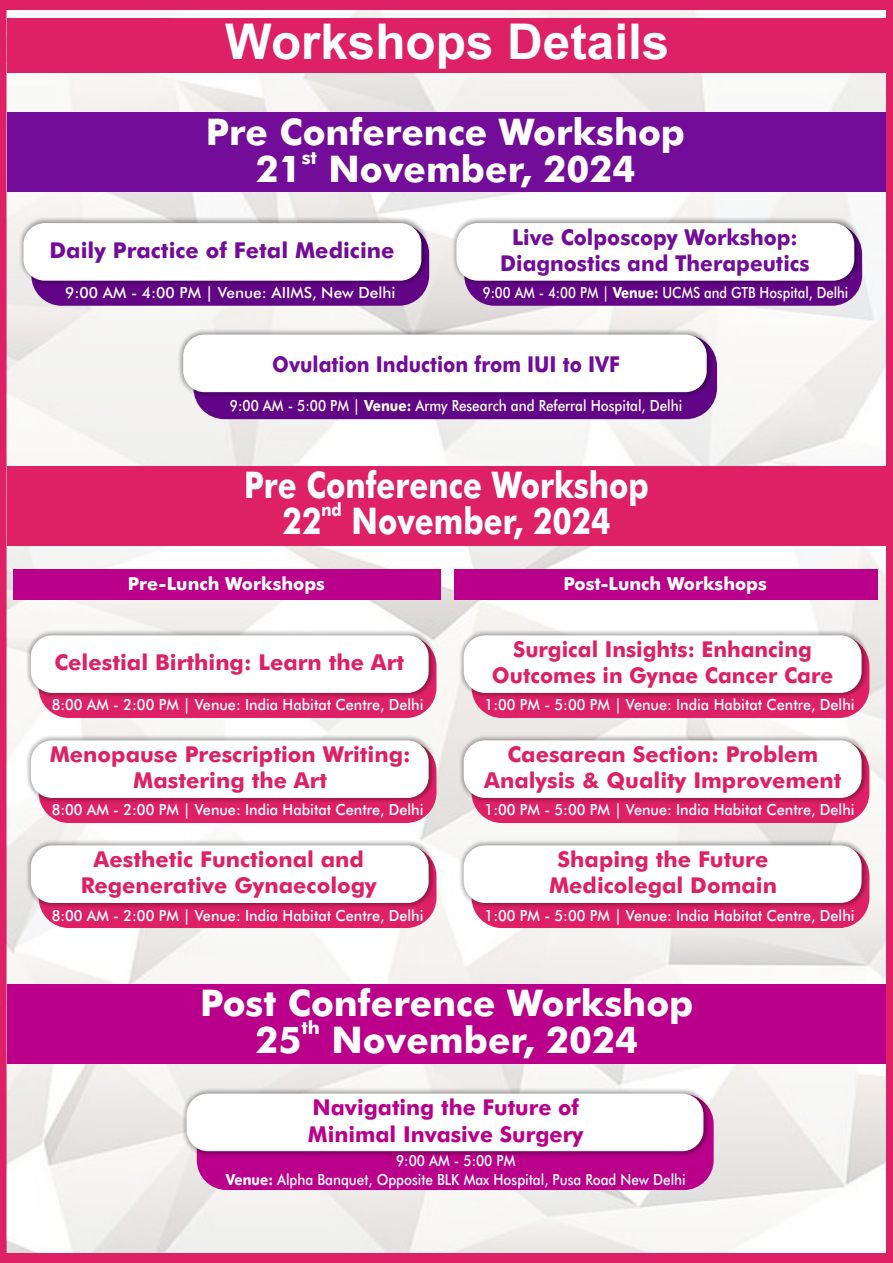
<style>
.page{position:relative;width:893px;height:1263px;background:#de2165}
.page>*{position:absolute;margin:0;border:0;box-sizing:border-box;transform-origin:0 0}
.t1{font:700 49.35px "Arial";color:#fff}
.t2{font:700 36.75px "Futura BT";color:#fff}
.t3{font:700 36.75px "Futura BT";color:#fff;scale:.84 1}
.t4{font:700 21.9px/26.2px "Futura BT";color:#de2165;text-align:center}
.t5{font:700 21.9px/26.2px "Futura BT";color:#de2165;text-align:center;scale:.96 1}
.t6{font:700 21.9px/26.2px "Futura BT";color:#720c99;text-align:center;scale:.96 1}
.t7{font:700 21.9px/26.2px "Futura BT";color:#ba008b}
.t8{font:700 21.9px "Futura BT";color:#720c99;scale:.9 1}
.t9{font:700 21.9px "Futura BT";color:#720c99}
.t10{font:700 18.45px "Futura BT";color:#fff}
.t11{font:700 18.45px "Futura BT";color:#fff;scale:.84 1}
.t12{font:700 18px "Futura BT";color:#fff}
.t13{font:500 15.45px "Futura BT";color:#fff;scale:.94 1}
.t14{font:500 15.45px/18.5px "Futura BT";color:#fff;text-align:center;scale:.88 1}
.t15{font:500 15.45px "Futura BT";color:#fff;scale:.85 1}
.t16{font:500 15.45px "Futura BT";color:#fff}
.s1{font-weight:700}
</style>
<div class="page">
<img style="left:7px;top:10px;width:878px;height:1243px">
<div style="left:7px;top:113px;width:878px;height:79px;background:#720c99"></div>
<div style="left:31px;top:224px;width:398px;height:82px;background:#610485;border-radius:30px"></div>
<div style="left:15px;top:214px;width:415px;height:75px;background:#151616;opacity:.49"></div>
<div style="left:24px;top:223px;width:397px;height:58px;background:#fff;border-radius:21px"></div>
<div style="left:464px;top:224px;width:398px;height:82px;background:#610485;border-radius:30px"></div>
<div style="left:448px;top:214px;width:415px;height:75px;background:#151616;opacity:.49"></div>
<div style="left:456px;top:223px;width:398px;height:58px;background:#fff;border-radius:21px"></div>
<div style="left:194px;top:335px;width:523px;height:84px;background:#610485;border-radius:31px"></div>
<div style="left:175px;top:326px;width:540px;height:75px;background:#151616;opacity:.49"></div>
<div style="left:183px;top:335px;width:524px;height:57px;background:#fff;border-radius:21px"></div>
<div style="left:7px;top:466px;width:878px;height:80px;background:#de2165"></div>
<div style="left:13px;top:569px;width:428px;height:30px;background:#ba008b"></div>
<div style="left:454px;top:569px;width:424px;height:30px;background:#ba008b"></div>
<div style="left:7px;top:985px;width:878px;height:79px;background:#ba008b"></div>
<div style="left:197px;top:1094px;width:517px;height:96px;background:#ba008b;border-radius:30px"></div>
<div style="left:178px;top:1085px;width:534px;height:75px;background:#151616;opacity:.49"></div>
<div style="left:187px;top:1093px;width:516px;height:58px;background:#fff;border-radius:21px"></div>
<div style="left:7px;top:18px;width:878px;height:55px;background:#de2165"></div>
<div style="left:39px;top:636px;width:397px;height:82px;background:#de2165;border-radius:30px"></div>
<div style="left:22px;top:627px;width:415px;height:74px;background:#151616;opacity:.49"></div>
<div style="left:31px;top:635px;width:398px;height:58px;background:#fff;border-radius:21px"></div>
<div style="left:472px;top:636px;width:397px;height:82px;background:#de2165;border-radius:30px"></div>
<div style="left:455px;top:627px;width:415px;height:74px;background:#151616;opacity:.49"></div>
<div style="left:464px;top:635px;width:398px;height:58px;background:#fff;border-radius:21px"></div>
<div style="left:39px;top:741px;width:397px;height:82px;background:#de2165;border-radius:30px"></div>
<div style="left:22px;top:732px;width:415px;height:75px;background:#151616;opacity:.49"></div>
<div style="left:31px;top:740px;width:398px;height:58px;background:#fff;border-radius:21px"></div>
<div style="left:472px;top:741px;width:397px;height:82px;background:#de2165;border-radius:30px"></div>
<div style="left:455px;top:732px;width:415px;height:75px;background:#151616;opacity:.49"></div>
<div style="left:464px;top:740px;width:398px;height:58px;background:#fff;border-radius:21px"></div>
<div style="left:39px;top:846px;width:397px;height:82px;background:#de2165;border-radius:30px"></div>
<div style="left:22px;top:837px;width:415px;height:75px;background:#151616;opacity:.49"></div>
<div style="left:31px;top:845px;width:398px;height:58px;background:#fff;border-radius:21px"></div>
<div style="left:472px;top:846px;width:397px;height:82px;background:#de2165;border-radius:30px"></div>
<div style="left:455px;top:837px;width:415px;height:75px;background:#151616;opacity:.49"></div>
<div style="left:464px;top:845px;width:398px;height:58px;background:#fff;border-radius:21px"></div>
<h1 class="t1" style="left:225px;top:23px;width:445px">Workshops Details</h1>
<h2 class="t2" style="left:206px;top:117px;width:481px">Pre Conference Workshop</h2>
<p class="t10" style="left:302px;top:150px;width:17px">st</p>
<h2 class="t2" style="left:256px;top:154px;width:381px">21 November, 2024</h2>
<h3 class="t9" style="left:49px;top:241px;width:346px">Daily Practice of Fetal Medicine</h3>
<p class="t16" style="left:65px;top:286px;width:332px">9:00 AM - 4:00 PM | Venue: AIIMS, New Delhi</p>
<h3 class="t6" style="left:500px;top:226px;width:324px">Live Colposcopy Workshop:<br>Diagnostics and Therapeutics</h3>
<p class="t15" style="left:483px;top:286px;width:432px">9:00 AM - 4:00 PM | <span class="s1">Venue:</span> UCMS and GTB Hospital, Delhi</p>
<h3 class="t8" style="left:272px;top:355px;width:388px">Ovulation Induction from IUI to IVF</h3>
<p class="t14" style="left:230px;top:398px;width:516px">9:00 AM - 5:00 PM | <span class="s1">Venue:</span> Army Research and Referral Hospital, Delhi</p>
<h2 class="t3" style="left:244px;top:470px;width:483px">Pre Conference Workshop</h2>
<p class="t11" style="left:321px;top:502px;width:26px">nd</p>
<h2 class="t3" style="left:283px;top:506px;width:392px">22 November, 2024</h2>
<p class="t12" style="left:128px;top:576px;width:199px">Pre-Lunch Workshops</p>
<p class="t12" style="left:563px;top:576px;width:205px">Post-Lunch Workshops</p>
<h3 class="t4" style="left:55px;top:651px;width:351px">Celestial Birthing: Learn the Art</h3>
<h3 class="t5" style="left:492px;top:638px;width:357px">Surgical Insights: Enhancing<br>Outcomes in Gynae Cancer Care</h3>
<p class="t13" style="left:52px;top:698px;width:397px">8:00 AM - 2:00 PM | Venue: India Habitat Centre, Delhi</p>
<p class="t13" style="left:485px;top:698px;width:395px">1:00 PM - 5:00 PM | Venue: India Habitat Centre, Delhi</p>
<h3 class="t4" style="left:50px;top:743px;width:362px">Menopause Prescription Writing:<br>Mastering the Art</h3>
<h3 class="t4" style="left:484px;top:743px;width:359px">Caesarean Section: Problem<br>Analysis &amp; Quality Improvement</h3>
<p class="t13" style="left:52px;top:804px;width:397px">8:00 AM - 2:00 PM | Venue: India Habitat Centre, Delhi</p>
<p class="t13" style="left:485px;top:804px;width:395px">1:00 PM - 5:00 PM | Venue: India Habitat Centre, Delhi</p>
<h3 class="t4" style="left:81px;top:848px;width:298px">Aesthetic Functional and<br>Regenerative Gynaecology</h3>
<h3 class="t4" style="left:549px;top:848px;width:229px">Shaping the Future<br>Medicolegal Domain</h3>
<p class="t13" style="left:52px;top:909px;width:397px">8:00 AM - 2:00 PM | Venue: India Habitat Centre, Delhi</p>
<p class="t13" style="left:485px;top:909px;width:395px">1:00 PM - 5:00 PM | Venue: India Habitat Centre, Delhi</p>
<h2 class="t2" style="left:200px;top:988px;width:495px">Post Conference Workshop</h2>
<p class="t10" style="left:301px;top:1020px;width:20px">th</p>
<h2 class="t2" style="left:255px;top:1025px;width:384px">25 November, 2024</h2>
<h3 class="t7" style="left:308px;top:1096px;width:277px">Navigating the Future of<br>Minimal Invasive Surgery</h3>
<p class="t14" style="left:226px;top:1153px;width:524px">9:00 AM - 5:00 PM<br><span class="s1">Venue:</span> Alpha Banquet, Opposite BLK Max Hospital, Pusa Road New Delhi</p>
</div>
